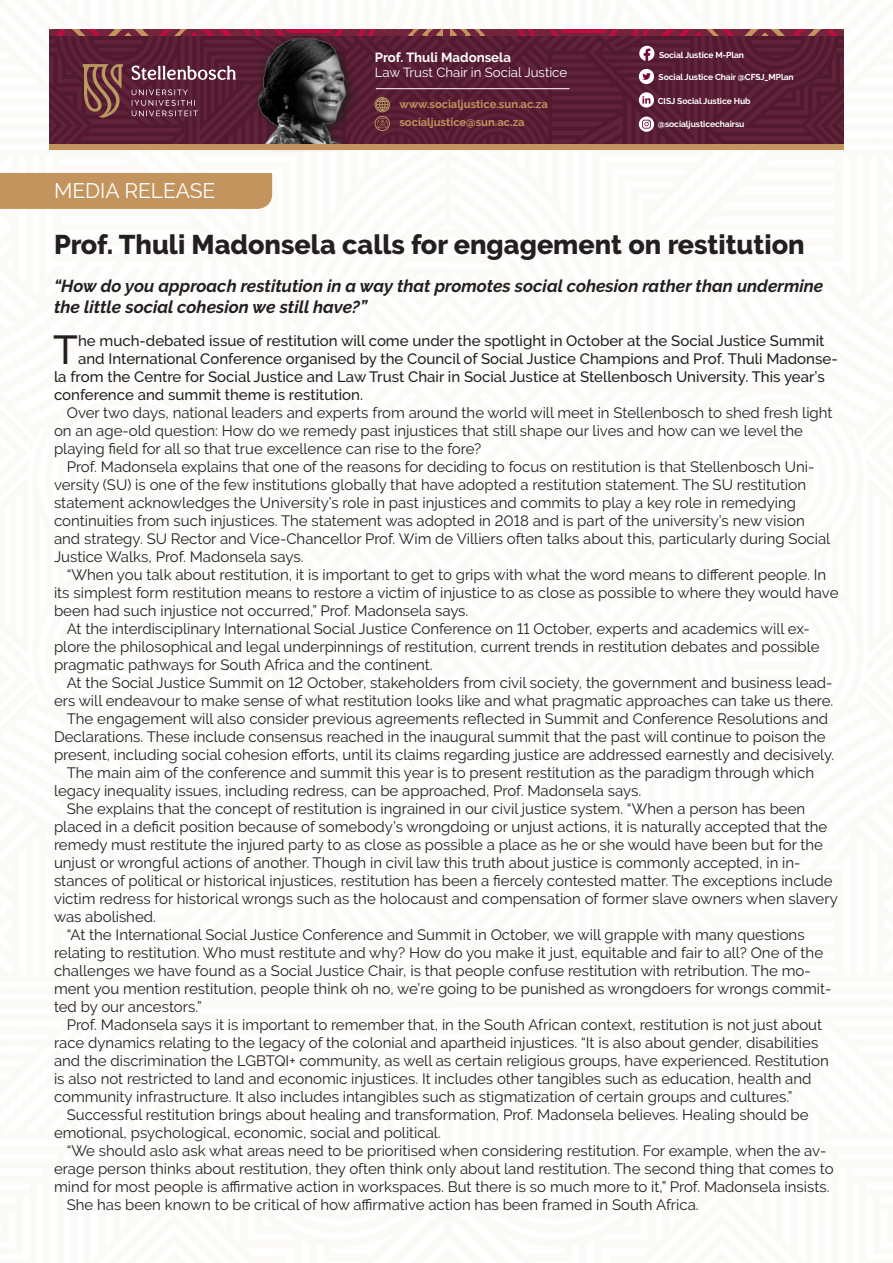
<style>
.page{position:relative;width:893px;height:1263px;background:#fff}
.page>*{position:absolute;margin:0;border:0;box-sizing:border-box;transform-origin:0 0}
.t1{font:500 40.35px "Raleway";color:#231f20}
.t2{font:800 27px "Raleway";color:#231f20}
.t3{font:21px "Raleway";color:#fff}
.t4{font:italic 700 17.25px/20.7px "Raleway";color:#231f20}
.t5{font:15px/18px "Raleway";color:#231f20}
.t6{font:500 15px "Raleway";color:#231f20}
.t7{font:13.2px "Raleway";color:#fff}
.t8{font:700 13.2px "Raleway";color:#fff}
.t9{font:700 11.1px "Raleway";color:#c3945d}
.t10{font:700 8.55px "Raleway";letter-spacing:-.01em;color:#fff}
</style>
<div class="page">
<svg style="left:50px;top:35px;width:397px;height:109px;background:#591e34"></svg>
<svg style="left:447px;top:35px;width:397px;height:109px;background:#581d34"></svg>
<hr style="left:376px;top:88px;width:193px;height:1px;background:#fff">
<svg style="left:49px;top:30px;width:795px;height:5px;background:#8c2d40"></svg>
<svg style="left:83px;top:64px;width:40px;height:54px;background:#7d4e45"></svg>
<svg style="left:132px;top:66px;width:95px;height:14px"></svg>
<svg style="left:132px;top:89px;width:66px;height:27px;background:#703d51"></svg>
<div style="left:250px;top:30px;width:103px;height:123px;background:#231f20;opacity:.75"></div>
<img style="left:227px;top:38px;width:173px;height:106px">
<div style="left:375px;top:97px;width:15px;height:15px;border:1px solid #b79962;border-radius:50%"></div>
<svg style="left:376px;top:99px;width:12px;height:12px"></svg>
<div style="left:376px;top:98px;width:12px;height:13px;border:1px solid #b79962;border-radius:50%"></div>
<div style="left:375px;top:116px;width:15px;height:15px;border:1px solid #bd955c;border-radius:50%"></div>
<svg style="left:377px;top:117px;width:10px;height:11px"></svg>
<div style="left:639px;top:69px;width:15px;height:15px;background:#fff;border-radius:50%"></div>
<svg style="left:642px;top:73px;width:9px;height:7px"></svg>
<svg style="left:639px;top:46px;width:15px;height:15px"></svg>
<div style="left:639px;top:117px;width:15px;height:15px;background:#fff;border-radius:50%"></div>
<svg style="left:642px;top:120px;width:9px;height:9px"></svg>
<svg style="left:639px;top:92px;width:15px;height:16px"></svg>
<svg style="left:642px;top:96px;width:8px;height:8px"></svg>
<div style="left:50px;top:144px;width:794px;height:6px;background:#c3945d"></div>
<div style="left:0;top:173px;width:272px;height:36px;background:#c3945d"></div>
<p class="t8" style="left:375px;top:49px;width:138px">Prof. Thuli Madonsela</p>
<p class="t7" style="left:375px;top:65px;width:194px">Law Trust Chair in Social Justice</p>
<p class="t9" style="left:399px;top:98px;width:150px">www.socialjustice.sun.ac.za</p>
<p class="t9" style="left:399px;top:116px;width:127px">socialjustice@sun.ac.za</p>
<p class="t10" style="left:659px;top:51px;width:87px">Social Justice M-Plan</p>
<p class="t10" style="left:659px;top:72px;width:137px">Social Justice Chair @CFSJ_MPlan</p>
<p class="t10" style="left:658px;top:96px;width:94px">CISJ Social Justice Hub</p>
<p class="t10" style="left:658px;top:119px;width:88px">@socialjusticechairsu</p>
<p class="t3" style="left:54px;top:179px;width:163px">MEDIA RELEASE</p>
<p class="t2" style="left:54px;top:229px;width:752px">Prof. Thuli Madonsela calls for engagement on restitution</p>
<p class="t4" style="left:54px;top:276px;width:771px">“How do you approach restitution in a way that promotes social cohesion rather than undermine the little social cohesion we still have?”</p>
<p class="t1" style="left:53px;top:327px;width:26px">T</p>
<p class="t6" style="left:78px;top:332px;width:748px">he much-debated issue of restitution will come under the spotlight in October at the Social Justice Summit</p>
<p class="t6" style="left:78px;top:350px;width:761px">and International Conference organised by the Council of Social Justice Champions and Prof. Thuli Madonse-</p>
<p class="t6" style="left:54px;top:368px;width:772px">la from the Centre for Social Justice and Law Trust Chair in Social Justice at Stellenbosch University. This year’s</p>
<p class="t6" style="left:54px;top:386px;width:311px">conference and summit theme is restitution.</p>
<p class="t5" style="left:54px;top:404px;width:780px;text-indent:13px">Over two days, national leaders and experts from around the world will meet in Stellenbosch to shed fresh light on an age-old question: How do we remedy past injustices that still shape our lives and how can we level the playing field for all so that true excellence can rise to the fore?</p>
<p class="t5" style="left:54px;top:458px;width:778px;text-indent:13px">Prof. Madonsela explains that one of the reasons for deciding to focus on restitution is that Stellenbosch Uni&shy;versity (SU) is one of the few institutions globally that have adopted a restitution statement. The SU restitution statement acknowledges the University’s role in past injustices and commits to play a key role in remedying continuities from such injustices. The statement was adopted in 2018 and is part of the university’s new vision and strategy. SU Rector and Vice-Chancellor Prof. Wim de Villiers often talks about this, particularly during Social Justice Walks, Prof. Madonsela says.</p>
<p class="t5" style="left:54px;top:566px;width:786px;text-indent:13px">“When you talk about restitution, it is important to get to grips with what the word means to different people. In its simplest form restitution means to restore a victim of injustice to as close as possible to where they would have been had such injustice not occurred,” Prof. Madonsela says.</p>
<p class="t5" style="left:54px;top:620px;width:767px;text-indent:13px">At the interdisciplinary International Social Justice Conference on 11 October, experts and academics will ex&shy;plore the philosophical and legal underpinnings of restitution, current trends in restitution debates and possible pragmatic pathways for South Africa and the continent.</p>
<p class="t5" style="left:54px;top:674px;width:781px;text-align:right">At the Social Justice Summit on 12 October, stakeholders from civil society, the government and business lead&shy;ers will endeavour to make sense of what restitution looks like and what pragmatic approaches can take us there.</p>
<p class="t5" style="left:54px;top:710px;width:782px;text-align:center">The engagement will also consider previous agreements reflected in Summit and Conference Resolutions and<br>Declarations. These include consensus reached in the inaugural summit that the past will continue to poison the present, including social cohesion efforts, until its claims regarding justice are addressed earnestly and decisively.</p>
<p class="t5" style="left:54px;top:764px;width:762px;text-indent:13px">The main aim of the conference and summit this year is to present restitution as the paradigm through which legacy inequality issues, including redress, can be approached, Prof. Madonsela says.</p>
<p class="t5" style="left:54px;top:800px;width:785px;text-indent:13px">She explains that the concept of restitution is ingrained in our civil justice system. “When a person has been placed in a deficit position because of somebody’s wrongdoing or unjust actions, it is naturally accepted that the remedy must restitute the injured party to as close as possible a place as he or she would have been but for the unjust or wrongful actions of another. Though in civil law this truth about justice is commonly accepted, in in&shy;stances of political or historical injustices, restitution has been a fiercely contested matter. The exceptions include victim redress for historical wrongs such as the holocaust and compensation of former slave owners when slavery was abolished.</p>
<p class="t5" style="left:54px;top:926px;width:779px;text-indent:13px">“At the International Social Justice Conference and Summit in October, we will grapple with many questions relating to restitution. Who must restitute and why? How do you make it just, equitable and fair to all? One of the challenges we have found as a Social Justice Chair, is that people confuse restitution with retribution. The mo&shy;ment you mention restitution, people think oh no, we’re going to be punished as wrongdoers for wrongs commit&shy;ted by our ancestors.”</p>
<p class="t5" style="left:54px;top:1016px;width:776px;text-indent:13px">Prof. Madonsela says it is important to remember that, in the South African context, restitution is not just about race dynamics relating to the legacy of the colonial and apartheid injustices. “It is also about gender, disabilities and the discrimination the LGBTQI+ community, as well as certain religious groups, have experienced. Restitution is also not restricted to land and economic injustices. It includes other tangibles such as education, health and community infrastructure. It also includes intangibles such as stigmatization of certain groups and cultures.”</p>
<p class="t5" style="left:54px;top:1106px;width:756px;text-indent:13px">Successful restitution brings about healing and transformation, Prof. Madonsela believes. Healing should be emotional, psychological, economic, social and political.</p>
<p class="t5" style="left:54px;top:1142px;width:781px;text-align:center">“We should aslo ask what areas need to be prioritised when considering restitution. For example, when the av&shy;erage person thinks about restitution, they often think only about land restitution. The second thing that comes to mind for most people is affirmative action in workspaces. But there is so much more to it,” Prof. Madonsela insists.</p>
<p class="t5" style="left:67px;top:1196px;width:633px">She has been known to be critical of how affirmative action has been framed in South Africa.</p>
</div>
